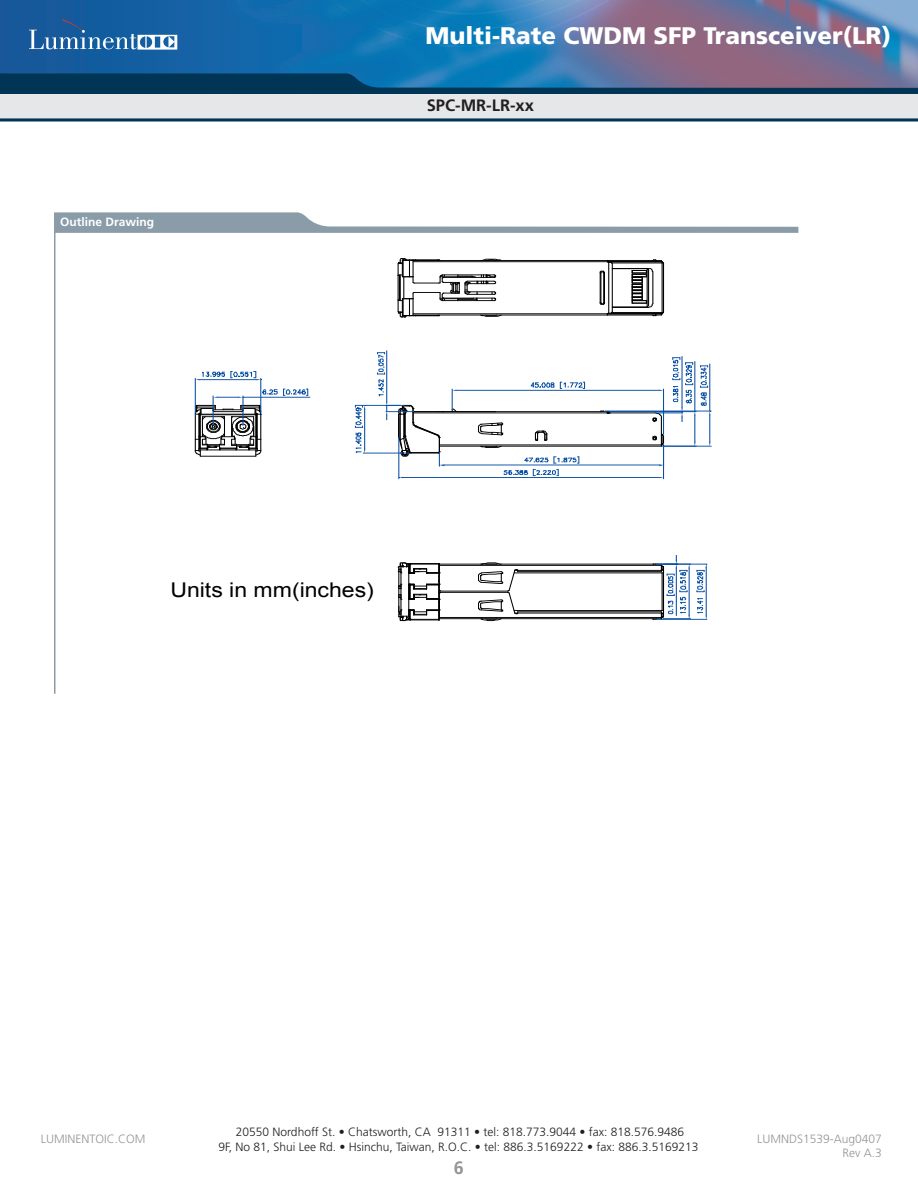
<style>
.page{position:relative;width:918px;height:1188px;background:#fff}
.page>*{position:absolute;margin:0;border:0;box-sizing:border-box;transform-origin:0 0}
.t1{font:900 24px "Frutiger LT Std";color:#fff}
.t2{font:20.25px "Arial";color:#000;scale:1.13 1}
.t3{font:700 18px "Frutiger LT Std";color:#939598}
.t4{font:700 16.5px "Frutiger LT Std";color:#231f20}
.t5{font:300 12px/14.4px "Frutiger LT Std";color:#231f20;text-align:center}
.t6{font:300 12px/14.4px "Frutiger LT Std";color:#939598;text-align:right}
.t7{font:700 12px "Frutiger LT Std";color:#fff}
</style>
<div class="page">
<img style="left:0;top:0;width:918px;height:74px">
<svg style="left:29px;top:19px;width:148px;height:31px;background:#3e79af"></svg>
<div style="left:0;top:94px;width:918px;height:28px;background:#e6e7e9"></div>
<hr style="left:0;top:118px;width:918px;height:3px;background:#003555">
<svg style="left:0;top:74px;width:918px;height:20px;background:#234e74"></svg>
<hr style="left:54px;top:232px;width:2px;height:462px;background:#8a9ca8">
<svg style="left:54px;top:212px;width:744px;height:21px"></svg>
<hr style="left:413px;top:411px;width:194px;height:1px;background:#000">
<hr style="left:413px;top:413px;width:194px;height:1px;background:#000">
<hr style="left:607px;top:413px;width:49px;height:1px;background:#000">
<hr style="left:439px;top:446px;width:222px;height:1px;background:#000">
<svg style="left:478px;top:422px;width:25px;height:14px"></svg>
<svg style="left:535px;top:430px;width:13px;height:11px"></svg>
<hr style="left:439px;top:445px;width:222px;height:1px;background:#000">
<svg style="left:480px;top:445px;width:22px;height:3px"></svg>
<svg style="left:599px;top:270px;width:6px;height:35px"></svg>
<hr style="left:413px;top:260px;width:194px;height:1px;background:#000">
<hr style="left:413px;top:261px;width:194px;height:1px;background:#000">
<hr style="left:608px;top:262px;width:1px;height:51px;background:#000">
<hr style="left:413px;top:313px;width:194px;height:1px;background:#000">
<hr style="left:612px;top:264px;width:1px;height:48px;background:#000">
<svg style="left:607px;top:311px;width:6px;height:4px"></svg>
<hr style="left:413px;top:315px;width:194px;height:1px;background:#000">
<hr style="left:607px;top:260px;width:49px;height:1px;background:#000">
<hr style="left:607px;top:315px;width:49px;height:1px;background:#000">
<hr style="left:612px;top:263px;width:50px;height:1px;background:#000">
<hr style="left:612px;top:312px;width:50px;height:1px;background:#000">
<hr style="left:612px;top:307px;width:37px;height:1px;background:#000">
<hr style="left:612px;top:268px;width:37px;height:1px;background:#000">
<svg style="left:632px;top:259px;width:33px;height:58px"></svg>
<hr style="left:607px;top:313px;width:55px;height:1px;background:#000">
<hr style="left:607px;top:261px;width:54px;height:1px;background:#000">
<svg style="left:397px;top:258px;width:105px;height:60px"></svg>
<hr style="left:439px;top:618px;width:222px;height:1px;background:#000">
<hr style="left:518px;top:613px;width:143px;height:1px;background:#000">
<hr style="left:441px;top:592px;width:67px;height:1px;background:#000">
<hr style="left:518px;top:611px;width:143px;height:1px;background:#000">
<hr style="left:518px;top:570px;width:143px;height:1px;background:#000">
<hr style="left:441px;top:591px;width:67px;height:1px;background:#000">
<hr style="left:518px;top:571px;width:143px;height:1px;background:#000">
<hr style="left:439px;top:564px;width:222px;height:1px;background:#000">
<hr style="left:514px;top:573px;width:148px;height:1px;background:#000">
<hr style="left:514px;top:610px;width:148px;height:1px;background:#000">
<hr style="left:439px;top:617px;width:222px;height:1px;background:#000">
<hr style="left:439px;top:565px;width:222px;height:1px;background:#000">
<svg style="left:478px;top:562px;width:40px;height:59px"></svg>
<hr style="left:200px;top:456px;width:56px;height:1px;background:#000">
<hr style="left:195px;top:378px;width:1px;height:35px;background:#094fa3">
<hr style="left:260px;top:378px;width:1px;height:35px;background:#094fa3">
<hr style="left:200px;top:379px;width:57px;height:1px;background:#094fa3">
<svg style="left:195px;top:371px;width:30px;height:9px"></svg>
<svg style="left:231px;top:371px;width:31px;height:10px"></svg>
<hr style="left:363px;top:453px;width:46px;height:1px;background:#094fa3">
<hr style="left:363px;top:405px;width:39px;height:1px;background:#094fa3">
<svg style="left:354px;top:405px;width:12px;height:48px"></svg>
<hr style="left:386px;top:351px;width:1px;height:51px;background:#094fa3">
<hr style="left:456px;top:390px;width:203px;height:1px;background:#094fa3">
<svg style="left:452px;top:389px;width:5px;height:22px"></svg>
<svg style="left:530px;top:381px;width:55px;height:8px"></svg>
<hr style="left:663px;top:445px;width:1px;height:34px;background:#094fa3">
<hr style="left:398px;top:437px;width:1px;height:42px;background:#094fa3">
<hr style="left:403px;top:477px;width:256px;height:1px;background:#094fa3">
<hr style="left:444px;top:465px;width:215px;height:1px;background:#094fa3">
<svg style="left:377px;top:352px;width:67px;height:114px"></svg>
<svg style="left:503px;top:457px;width:77px;height:19px"></svg>
<hr style="left:682px;top:356px;width:1px;height:51px;background:#094fa3">
<hr style="left:609px;top:411px;width:87px;height:1px;background:#094fa3">
<svg style="left:599px;top:410px;width:12px;height:4px"></svg>
<svg style="left:652px;top:357px;width:59px;height:109px"></svg>
<hr style="left:243px;top:397px;width:67px;height:1px;background:#094fa3">
<svg style="left:195px;top:389px;width:113px;height:67px"></svg>
<svg style="left:398px;top:562px;width:44px;height:59px"></svg>
<svg style="left:652px;top:555px;width:55px;height:65px"></svg>
<h1 class="t1" style="left:425px;top:21px;width:467px">Multi-Rate CWDM SFP Transceiver(LR)</h1>
<p class="t7" style="left:60px;top:215px;width:96px">Outline Drawing</p>
<h3 class="t4" style="left:427px;top:96px;width:109px">SPC-MR-LR-xx</h3>
<h2 class="t2" style="left:170px;top:576px;width:182px">Units in mm(inches)</h2>
<p class="t5" style="left:218px;top:1125px;width:482px">20550 Nordhoff St. • Chatsworth, CA 91311 • tel: 818.773.9044 • fax: 818.576.9486<br>9F, No 81, Shui Lee Rd. • Hsinchu, Taiwan, R.O.C. • tel: 886.3.5169222 • fax: 886.3.5169213</p>
<p class="t6" style="left:41px;top:1132px;width:106px">LUMINENTOIC.COM</p>
<p class="t6" style="left:757px;top:1132px;width:126px">LUMNDS1539-Aug0407<br>Rev A.3</p>
<h3 class="t3" style="left:454px;top:1157px;width:12px">6</h3>
</div>
